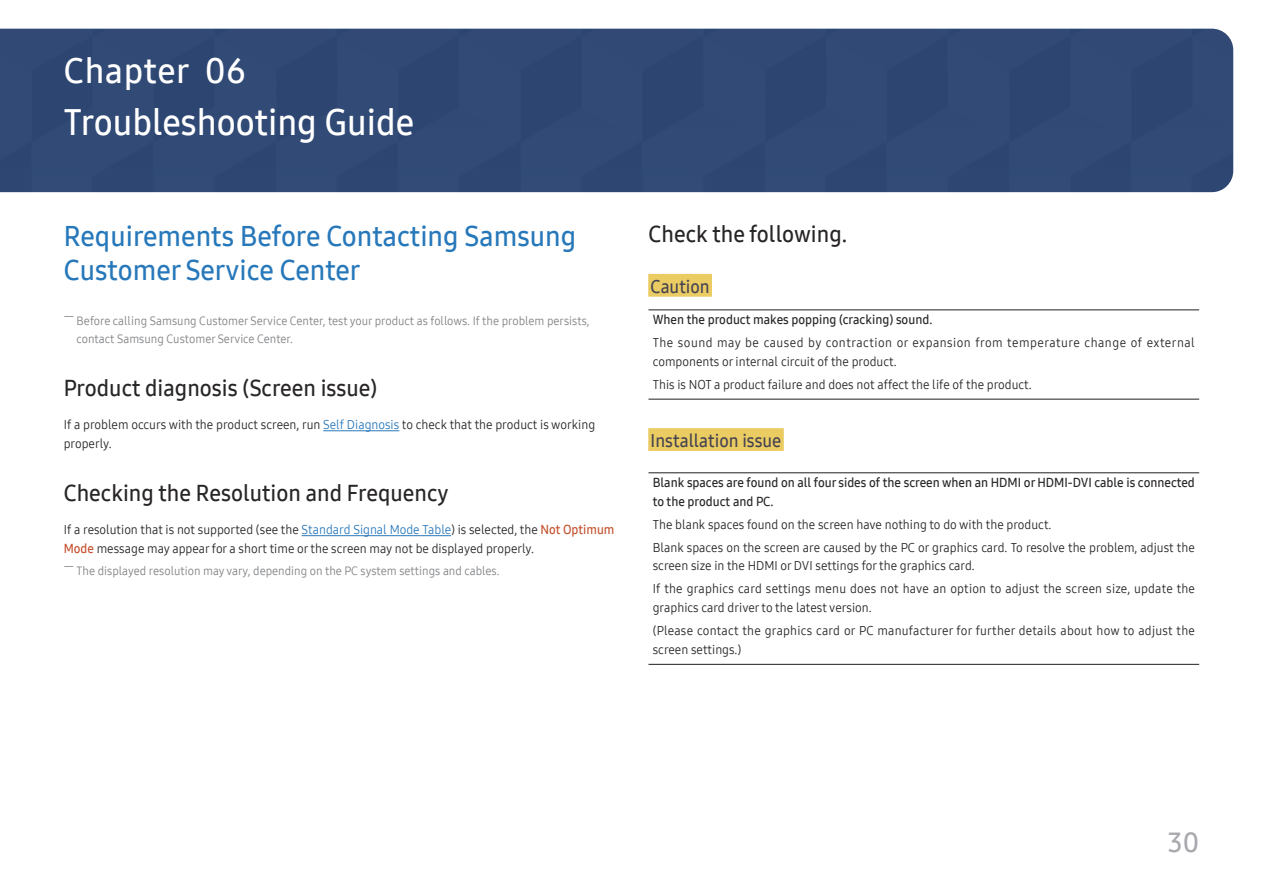
<style>
.page{position:relative;width:1263px;height:893px;background:#fff}
.page>*{position:absolute;margin:0;border:0;box-sizing:border-box;transform-origin:0 0}
.Chapter{font:36px "Samsung One 600";color:#fff}
.Description-Chapter1{font:34.5px "Samsung One 600";letter-spacing:.02em;color:#fff}
.Heading1{font:27.9px/33.5px "Samsung One 600";color:#2778ba}
.t1{font:27px "Samsung One 600";color:#a8a9ad}
.Heading2{font:22.5px "Samsung One 600";color:#282526}
.Heading3{font:18px "Samsung One 600";color:#464451;scale:.96 1}
.Description{font:12.75px/18.8px "Samsung One 400";color:#282526;scale:.96 1}
.Description-Left{font:12.75px/18.8px "Samsung One 600";color:#282526}
.Description-2{font:12.75px/18.8px "Samsung One 400";letter-spacing:.04em;color:#282526;scale:.96 1}
.t2{font:12px/18px "Samsung One 400";color:#808285;scale:.96 1}
.s1{color:#2b7abb}
.s2{font-family:"Samsung One 600";color:#c34f2b}
</style>
<div class="page">
<div style="left:0;top:29px;width:1233px;height:163px;background:#314a75"></div>
<hr style="left:302px;top:535px;width:149px;height:1px;background:#2b7abb">
<div style="left:648px;top:274px;width:64px;height:22px;background:#ebcc63"></div>
<div style="left:648px;top:428px;width:135px;height:23px;background:#ebcc63"></div>
<hr style="left:648px;top:310px;width:551px;height:1px;background:#231f20">
<hr style="left:648px;top:399px;width:551px;height:1px;background:#231f20">
<hr style="left:648px;top:473px;width:551px;height:1px;background:#231f20">
<hr style="left:648px;top:664px;width:551px;height:1px;background:#231f20">
<div style="left:320px;top:417px;width:82px;height:16px;border:2px solid #fffefc"></div>
<p class="Description-Chapter1" style="left:64px;top:48px;width:183px">Chapter 06</p>
<p class="Chapter" style="left:64px;top:98px;width:352px">Troubleshooting Guide</p>
<p class="Heading1" style="left:64px;top:219px;width:514px">Requirements Before Contacting Samsung<br>Customer Service Center</p>
<p class="t2" style="left:77px;top:312px;width:536px;text-indent:-13px">― Before calling Samsung Customer Service Center, test your product as follows. If the problem persists, contact Samsung Customer Service Center.</p>
<p class="Heading2" style="left:64px;top:373px;width:315px">Product diagnosis (Screen issue)</p>
<p class="Description" style="left:64px;top:415px;width:555px">If a problem occurs with the product screen, run <span class="s1">Self Diagnosis</span> to check that the product is working properly.</p>
<p class="Heading2" style="left:64px;top:478px;width:386px">Checking the Resolution and Frequency</p>
<p class="Description" style="left:64px;top:520px;width:575px">If a resolution that is not supported (see the <span class="s1">Standard Signal Mode Table</span>) is selected, the <span class="s2">Not Optimum<br>Mode</span> message may appear for a short time or the screen may not be displayed properly.</p>
<p class="t2" style="left:64px;top:562px;width:455px">― The displayed resolution may vary, depending on the PC system settings and cables.</p>
<p class="Heading2" style="left:648px;top:219px;width:200px">Check the following.</p>
<p class="Heading3" style="left:651px;top:274px;width:63px">Caution</p>
<p class="Description-Left" style="left:653px;top:310px;width:281px">When the product makes popping (cracking) sound.</p>
<p class="Description-2" style="left:653px;top:333px;width:566px">The sound may be caused by contraction or expansion from temperature change of external components or internal circuit of the product.</p>
<p class="Description" style="left:653px;top:375px;width:396px">This is NOT a product failure and does not affect the life of the product.</p>
<p class="Heading3" style="left:651px;top:429px;width:138px">Installation issue</p>
<p class="Description-Left" style="left:653px;top:473px;width:544px">Blank spaces are found on all four sides of the screen when an HDMI or HDMI-DVI cable is connected to the product and PC.</p>
<p class="Description" style="left:653px;top:515px;width:417px">The blank spaces found on the screen have nothing to do with the product.</p>
<p class="Description" style="left:653px;top:538px;width:566px">Blank spaces on the screen are caused by the PC or graphics card. To resolve the problem, adjust the screen size in the HDMI or DVI settings for the graphics card.</p>
<p class="Description" style="left:653px;top:579px;width:566px">If the graphics card settings menu does not have an option to adjust the screen size, update the graphics card driver to the latest version.</p>
<p class="Description" style="left:653px;top:621px;width:566px">(Please contact the graphics card or PC manufacturer for further details about how to adjust the screen settings.)</p>
<h3 class="t1" style="left:1168px;top:825px;width:33px">30</h3>
</div>
